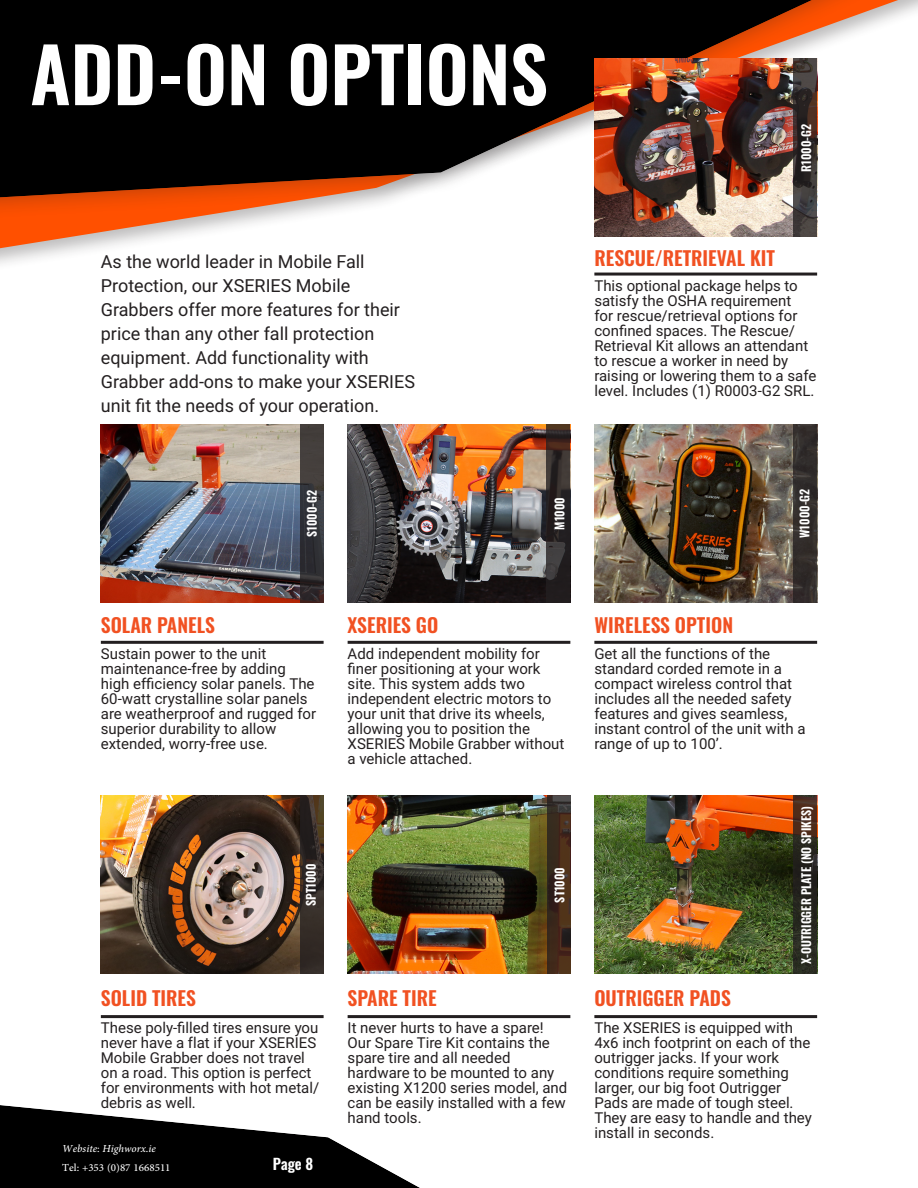
<style>
.page{position:relative;width:918px;height:1188px;background:#fff}
.page>*{position:absolute;margin:0;border:0;box-sizing:border-box;transform-origin:0 0}
.t1{font:600 75px "Oswald";color:#fff}
.t2{font:19.5px "Oswald";color:#f15122}
.t3{font:18px/24px "Roboto";color:#231f20}
.t4{font:15px/15px "Roboto";color:#231f20}
.t5{font:15px "Adobe Arabic";color:#fff}
.t6{font:italic 15px "Adobe Arabic";color:#fff}
.t7{font:600 15px "Oswald";color:#fff}
.t8{font:12px "Oswald";color:#fff}
</style>
<div class="page">
<svg style="left:0;top:222px;width:818px;height:26px"></svg>
<div style="left:0;top:0;width:918px;height:222px;background:#231f20;opacity:.3"></div>
<div style="left:0;top:0;width:901px;height:203px;background:#231f20;opacity:.5"></div>
<div style="left:0;top:1097px;width:503px;height:91px;background:#231f20;opacity:.5"></div>
<img style="left:101px;top:424px;width:199px;height:178px">
<img style="left:348px;top:424px;width:199px;height:178px">
<img style="left:101px;top:796px;width:199px;height:178px">
<img style="left:348px;top:796px;width:199px;height:178px">
<img style="left:594px;top:796px;width:200px;height:178px">
<img style="left:594px;top:59px;width:200px;height:178px">
<hr style="left:101px;top:641px;width:223px;height:3px;background:#231f20">
<hr style="left:348px;top:641px;width:222px;height:3px;background:#231f20">
<hr style="left:594px;top:641px;width:223px;height:3px;background:#231f20">
<hr style="left:101px;top:1015px;width:223px;height:3px;background:#231f20">
<hr style="left:348px;top:1015px;width:222px;height:3px;background:#231f20">
<hr style="left:594px;top:1015px;width:223px;height:3px;background:#231f20">
<hr style="left:594px;top:273px;width:223px;height:3px;background:#231f20">
<img style="left:594px;top:424px;width:200px;height:178px">
<svg style="left:794px;top:796px;width:23px;height:178px;background:#2e271e"></svg>
<svg style="left:547px;top:796px;width:23px;height:178px;background:#3f2b1e"></svg>
<svg style="left:300px;top:796px;width:24px;height:178px;background:#342b25"></svg>
<svg style="left:547px;top:424px;width:23px;height:178px;background:#2f2827"></svg>
<svg style="left:794px;top:59px;width:23px;height:178px;background:#393130"></svg>
<svg style="left:300px;top:424px;width:24px;height:178px;background:#373537"></svg>
<svg style="left:794px;top:424px;width:23px;height:178px;background:#322d2b"></svg>
<p class="t1" style="left:30px;top:22px;width:519px">ADD-ON OPTIONS</p>
<p class="t8" style="left:795px;top:172px;width:49px;rotate:-90deg">R1000-G2</p>
<p class="t3" style="left:101px;top:249px;width:265px">As the world leader in Mobile Fall</p>
<p class="t2" style="left:594px;top:240px;width:182px">RESCUE/RETRIEVAL KIT</p>
<p class="t3" style="left:101px;top:273px;width:316px">Protection, our XSERIES Mobile Grabbers offer more features for their price than any other fall protection equipment. Add functionality with Grabber add-ons to make your XSERIES unit fit the needs of your operation.</p>
<p class="t4" style="left:594px;top:277px;width:223px">This optional package helps to satisfy the OSHA requirement<br>for rescue/retrieval options for confined spaces. The Rescue/<br>Retrieval Kit allows an attendant to rescue a worker in need by raising or lowering them to a safe level. Includes (1) R0003-G2 SRL.</p>
<p class="t8" style="left:301px;top:537px;width:48px;rotate:-90deg">S1000-G2</p>
<p class="t8" style="left:549px;top:530px;width:34px;rotate:-90deg">M1000</p>
<p class="t2" style="left:101px;top:607px;width:116px">SOLAR PANELS</p>
<p class="t2" style="left:348px;top:607px;width:92px">XSERIES GO</p>
<p class="t2" style="left:594px;top:607px;width:140px">WIRELESS OPTION</p>
<p class="t8" style="left:794px;top:538px;width:51px;rotate:-90deg">W1000-G2</p>
<p class="t4" style="left:101px;top:646px;width:167px">Sustain power to the unit</p>
<p class="t4" style="left:101px;top:661px;width:217px">maintenance-free by adding high efficiency solar panels. The<br>60-watt crystalline solar panels are weatherproof and rugged for superior durability to allow extended, worry-free use.</p>
<p class="t4" style="left:348px;top:646px;width:194px">Add independent mobility for</p>
<p class="t4" style="left:348px;top:661px;width:194px">finer positioning at your work site. This system adds two</p>
<p class="t4" style="left:348px;top:691px;width:218px">independent electric motors to your unit that drive its wheels, allowing you to position the<br>XSERIES Mobile Grabber without a vehicle attached.</p>
<p class="t8" style="left:300px;top:906px;width:44px;rotate:-90deg">SPT1000</p>
<p class="t8" style="left:549px;top:903px;width:37px;rotate:-90deg">ST1000</p>
<p class="t4" style="left:594px;top:646px;width:177px">Get all the functions of the</p>
<p class="t4" style="left:594px;top:661px;width:213px">standard corded remote in a compact wireless control that includes all the needed safety features and gives seamless, instant control of the unit with a range of up to 100’.</p>
<p class="t8" style="left:796px;top:964px;width:159px;rotate:-90deg">X-OUTRIGGER PLATE (NO SPIKES)</p>
<p class="t2" style="left:101px;top:980px;width:97px">SOLID TIRES</p>
<p class="t2" style="left:348px;top:980px;width:91px">SPARE TIRE</p>
<p class="t2" style="left:594px;top:980px;width:138px">OUTRIGGER PADS</p>
<p class="t4" style="left:101px;top:1020px;width:220px">These poly-filled tires ensure you never have a flat if your XSERIES<br>Mobile Grabber does not travel on a road. This option is perfect for environments with hot metal/ debris as well.</p>
<p class="t4" style="left:348px;top:1020px;width:204px">It never hurts to have a spare!<br>Our Spare Tire Kit contains the spare tire and all needed</p>
<p class="t4" style="left:348px;top:1065px;width:208px">hardware to be mounted to any</p>
<p class="t4" style="left:348px;top:1080px;width:221px;text-align:justify">existing X1200 series model, and can be easily installed with a few hand tools.</p>
<p class="t6" style="left:62px;top:1138px;width:95px">Website: Highworx.ie</p>
<p class="t5" style="left:62px;top:1157px;width:110px">Tel: +353 (0)87 1668511</p>
<p class="t7" style="left:273px;top:1154px;width:42px">Page 8</p>
<p class="t4" style="left:594px;top:1020px;width:218px">The XSERIES is equipped with<br>4x6 inch footprint on each of the outrigger jacks. If your work</p>
<p class="t4" style="left:594px;top:1065px;width:219px">conditions require something larger, our big foot Outrigger<br>Pads are made of tough steel.<br>They are easy to handle and they install in seconds.</p>
</div>
